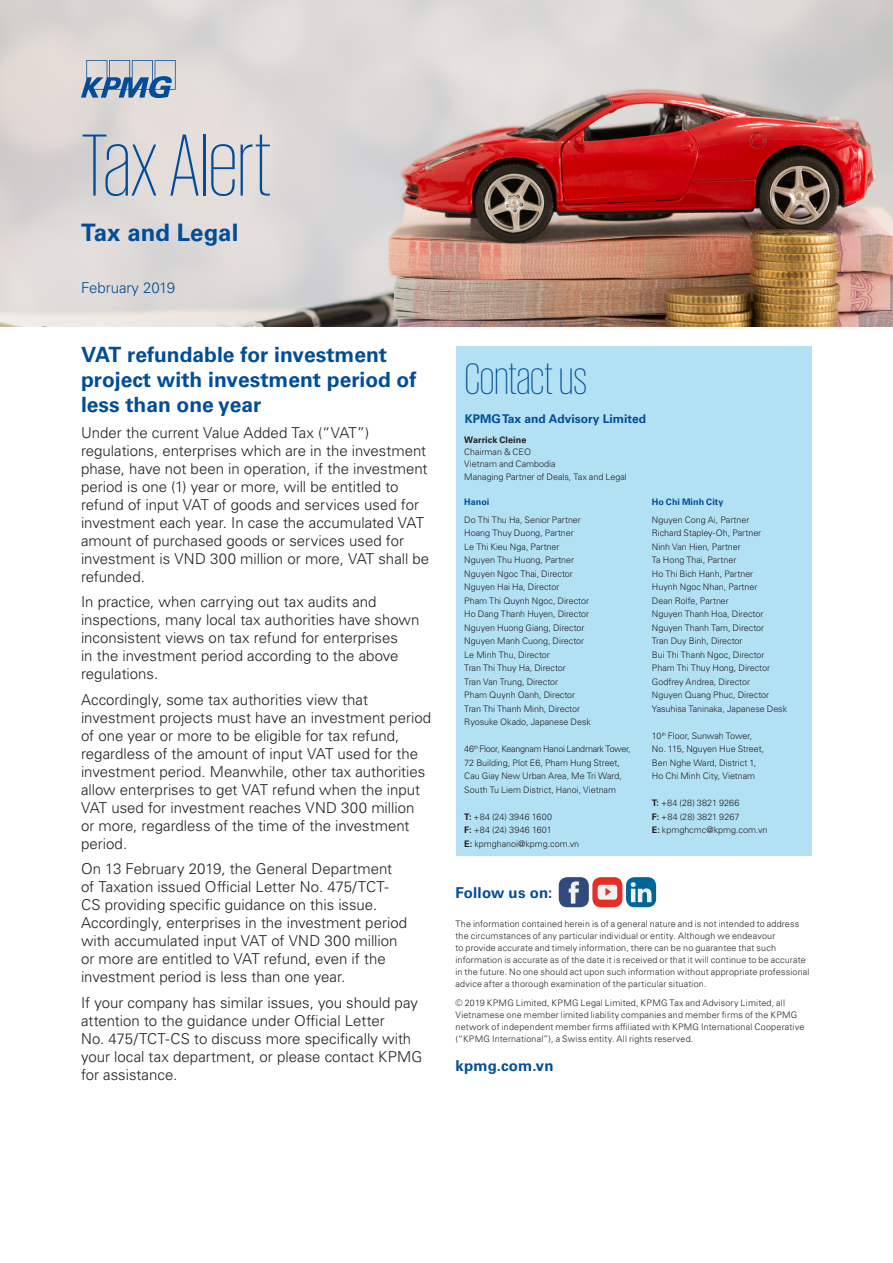
<style>
.page{position:relative;width:893px;height:1263px;background:#fff}
.page>*{position:absolute;margin:0;border:0;box-sizing:border-box;transform-origin:0 0}
.Title_60pt{font:200 90px "VNIKPMG";color:#014d97}
.Contact_Title{font:200 45px "VNIKPMG";color:#014d97}
.Cover_Subhead_Bold{font:700 24px "VNI Univers 65";letter-spacing:.005em;color:#014d97}
.Subhead_14pt_Blue{font:700 21px/25.2px "VNI Univers 65";color:#014d97}
.Bodycopy_10pt{font:300 15px/18px "VNI Univers 45";color:#231f20}
.URL{font:700 15px "VNI Univers 65";letter-spacing:.01em;color:#014d97}
.Header_date{font:300 15px "VNI Univers 45";color:#014d97}
.Contact_Title-2{font:700 12px "VNI Univers 65";color:#014d97}
.Contact_body{font:300 9px/13.5px "VNI Univers 45";letter-spacing:-.005em;color:#231f20}
.Legal_6pt{font:300 9px/12px "VNI Univers 45";letter-spacing:.02em;color:#231f20}
.Contact_body-2{font:300 9px "VNI Univers 45";letter-spacing:-.035em;color:#231f20}
.Contact_body_Bold_Bl{font:700 9px "VNI Univers 65";letter-spacing:.005em;color:#014d97}
.Contact_body-3{font:300 9px "VNI Univers 45";letter-spacing:.03em;color:#231f20}
.Contact_body-4{font:300 9px "VNI Univers 45";letter-spacing:.025em;color:#231f20}
.Contact_body-5{font:300 9px "VNI Univers 45";letter-spacing:.015em;color:#231f20}
.Contact_body_Bold{font:700 9px "VNI Univers 65";letter-spacing:.005em;color:#231f20}
.s1{font-family:"VNI Univers 65";font-weight:700}
</style>
<div class="page">
<img style="left:0;top:0;width:893px;height:326px">
<svg style="left:81px;top:60px;width:95px;height:38px"></svg>
<div style="left:456px;top:346px;width:356px;height:510px;background:#b3e1f4"></div>
<div style="left:559px;top:877px;width:30px;height:30px;background:#304a7d;border-radius:9px"></div>
<svg style="left:569px;top:881px;width:10px;height:22px"></svg>
<div style="left:626px;top:877px;width:30px;height:30px;background:#069;border-radius:9px"></div>
<svg style="left:631px;top:882px;width:20px;height:20px"></svg>
<div style="left:592px;top:877px;width:30px;height:30px;background:#e62e26;border-radius:9px"></div>
<svg style="left:598px;top:885px;width:19px;height:15px"></svg>
<p class="Title_60pt" style="left:81px;top:116px;width:193px">Tax Alert</p>
<p class="Cover_Subhead_Bold" style="left:81px;top:215px;width:159px">Tax and Legal</p>
<p class="Header_date" style="left:81px;top:277px;width:96px">February 2019</p>
<p class="Subhead_14pt_Blue" style="left:81px;top:340px;width:337px">VAT refundable for investment project with investment period of less than one year</p>
<p class="Bodycopy_10pt" style="left:81px;top:422px;width:350px">Under the current Value Added Tax (“VAT”) regulations, enterprises which are in the investment phase, have not been in operation, if the investment period is one (1) year or more, will be entitled to refund of input VAT of goods and services used for investment each year. In case the accumulated VAT amount of purchased goods or services used for investment is VND 300 million or more, VAT shall be refunded.</p>
<p class="Bodycopy_10pt" style="left:81px;top:592px;width:340px">In practice, when carrying out tax audits and inspections, many local tax authorities have shown inconsistent views on tax refund for enterprises<br>in the investment period according to the above regulations.</p>
<p class="Bodycopy_10pt" style="left:81px;top:689px;width:352px">Accordingly, some tax authorities view that investment projects must have an investment period of one year or more to be eligible for tax refund, regardless of the amount of input VAT used for the investment period. Meanwhile, other tax authorities allow enterprises to get VAT refund when the input VAT used for investment reaches VND 300 million or more, regardless of the time of the investment period.</p>
<p class="Bodycopy_10pt" style="left:81px;top:859px;width:328px">On 13 February 2019, the General Department of Taxation issued Official Letter No. 475/TCT-CS providing specific guidance on this issue.<br>Accordingly, enterprises in the investment period with accumulated input VAT of VND 300 million or more are entitled to VAT refund, even if the investment period is less than one year.</p>
<p class="Bodycopy_10pt" style="left:81px;top:992px;width:343px">If your company has similar issues, you should pay attention to the guidance under Official Letter<br>No. 475/TCT-CS to discuss more specifically with your local tax department, or please contact KPMG for assistance.</p>
<p class="Contact_Title" style="left:465px;top:354px;width:124px">Contact us</p>
<p class="Contact_Title-2" style="left:465px;top:410px;width:183px">KPMG Tax and Advisory Limited</p>
<p class="Contact_body_Bold" style="left:464px;top:433px;width:64px">Warrick Cleine</p>
<p class="Contact_body" style="left:464px;top:444px;width:68px">Chairman &amp; CEO</p>
<p class="Contact_body" style="left:464px;top:456px;width:93px">Vietnam and Cambodia</p>
<p class="Contact_body" style="left:464px;top:470px;width:164px">Managing Partner of Deals, Tax and Legal</p>
<p class="Contact_body_Bold_Bl" style="left:464px;top:495px;width:27px">Hanoi</p>
<p class="Contact_body" style="left:464px;top:512px;width:118px">Do Thi Thu Ha, Senior Partner</p>
<p class="Contact_body" style="left:464px;top:526px;width:111px">Hoang Thuy Duong, Partner</p>
<p class="Contact_body" style="left:464px;top:539px;width:97px">Le Thi Kieu Nga, Partner</p>
<p class="Contact_body" style="left:464px;top:553px;width:111px">Nguyen Thu Huong, Partner</p>
<p class="Contact_body" style="left:464px;top:566px;width:110px">Nguyen Ngoc Thai, Director</p>
<p class="Contact_body" style="left:464px;top:580px;width:97px">Nguyen Hai Ha, Director</p>
<p class="Contact_body" style="left:464px;top:593px;width:126px">Pham Thi Quynh Ngoc, Director</p>
<p class="Contact_body" style="left:464px;top:607px;width:126px">Ho Dang Thanh Huyen, Director</p>
<p class="Contact_body" style="left:464px;top:620px;width:122px">Nguyen Huong Giang, Director</p>
<p class="Contact_body" style="left:464px;top:634px;width:121px">Nguyen Manh Cuong, Director</p>
<p class="Contact_body" style="left:464px;top:647px;width:87px">Le Minh Thu, Director</p>
<p class="Contact_body" style="left:464px;top:661px;width:103px">Tran Thi Thuy Ha, Director</p>
<p class="Contact_body" style="left:464px;top:674px;width:95px">Tran Van Trung, Director</p>
<p class="Contact_body" style="left:464px;top:688px;width:112px">Pham Quynh Oanh, Director</p>
<p class="Contact_body" style="left:464px;top:701px;width:117px">Tran Thi Thanh Minh, Director</p>
<p class="Contact_body" style="left:464px;top:715px;width:128px">Ryosuke Okado, Japanese Desk</p>
<p class="Contact_body-2" style="left:464px;top:742px;width:168px">46<sup>th</sup> Floor, Keangnam Hanoi Landmark Tower,</p>
<p class="Contact_body" style="left:464px;top:755px;width:157px">72 Building, Plot E6, Pham Hung Street,</p>
<p class="Contact_body" style="left:464px;top:769px;width:159px">Cau Giay New Urban Area, Me Tri Ward,</p>
<p class="Contact_body" style="left:464px;top:782px;width:153px">South Tu Liem District, Hanoi, Vietnam</p>
<p class="Contact_body-3" style="left:464px;top:810px;width:89px"><span class="s1">T:</span> +84 (24) 3946 1600</p>
<p class="Contact_body-4" style="left:464px;top:823px;width:89px"><span class="s1">F:</span> +84 (24) 3946 1601</p>
<p class="Contact_body" style="left:464px;top:836px;width:116px"><span class="s1">E:</span> kpmghanoi@kpmg.com.vn</p>
<p class="Contact_body_Bold_Bl" style="left:652px;top:495px;width:73px">Ho Chi Minh City</p>
<p class="Contact_body" style="left:652px;top:512px;width:99px">Nguyen Cong Ai, Partner</p>
<p class="Contact_body" style="left:652px;top:526px;width:111px">Richard Stapley-Oh, Partner</p>
<p class="Contact_body" style="left:652px;top:539px;width:90px">Ninh Van Hien, Partner</p>
<p class="Contact_body" style="left:652px;top:553px;width:86px">Ta Hong Thai, Partner</p>
<p class="Contact_body" style="left:652px;top:566px;width:103px">Ho Thi Bich Hanh, Partner</p>
<p class="Contact_body" style="left:652px;top:580px;width:107px">Huynh Ngoc Nhan, Partner</p>
<p class="Contact_body" style="left:652px;top:593px;width:79px">Dean Rolfe, Partner</p>
<p class="Contact_body" style="left:652px;top:607px;width:113px">Nguyen Thanh Hoa, Director</p>
<p class="Contact_body" style="left:652px;top:620px;width:114px">Nguyen Thanh Tam, Director</p>
<p class="Contact_body" style="left:652px;top:634px;width:92px">Tran Duy Binh, Director</p>
<p class="Contact_body" style="left:652px;top:647px;width:114px">Bui Thi Thanh Ngoc, Director</p>
<p class="Contact_body" style="left:652px;top:661px;width:120px">Pham Thi Thuy Hong, Director</p>
<p class="Contact_body" style="left:652px;top:674px;width:100px">Godfrey Andrea, Director</p>
<p class="Contact_body" style="left:652px;top:688px;width:119px">Nguyen Quang Phuc, Director</p>
<p class="Contact_body" style="left:652px;top:701px;width:137px">Yasuhisa Taninaka, Japanese Desk</p>
<p class="Contact_body" style="left:652px;top:728px;width:114px">10<sup>th</sup> Floor, Sunwah Tower,<br>No. 115, Nguyen Hue Street,<br>Ben Nghe Ward, District 1,<br>Ho Chi Minh City, Vietnam</p>
<p class="Contact_body-5" style="left:652px;top:796px;width:89px"><span class="s1">T:</span> +84 (28) 3821 9266</p>
<p class="Contact_body" style="left:652px;top:809px;width:89px"><span class="s1">F:</span> +84 (28) 3821 9267</p>
<p class="Contact_body" style="left:652px;top:823px;width:117px"><span class="s1">E:</span> kpmghcmc@kpmg.com.vn</p>
<p class="URL" style="left:455px;top:881px;width:98px">Follow us on:</p>
<p class="Legal_6pt" style="left:455px;top:918px;width:356px">The information contained herein is of a general nature and is not intended to address the circumstances of any particular individual or entity. Although we endeavour<br>to provide accurate and timely information, there can be no guarantee that such information is accurate as of the date it is received or that it will continue to be accurate in the future. No one should act upon such information without appropriate professional advice after a thorough examination of the particular situation.</p>
<p class="Legal_6pt" style="left:455px;top:996px;width:350px">© 2019 KPMG Limited, KPMG Legal Limited, KPMG Tax and Advisory Limited, all Vietnamese one member limited liability companies and member firms of the KPMG network of independent member firms affiliated with KPMG International Cooperative (“KPMG International”), a Swiss entity. All rights reserved.</p>
<p class="URL" style="left:455px;top:1055px;width:100px">kpmg.com.vn</p>
</div>
